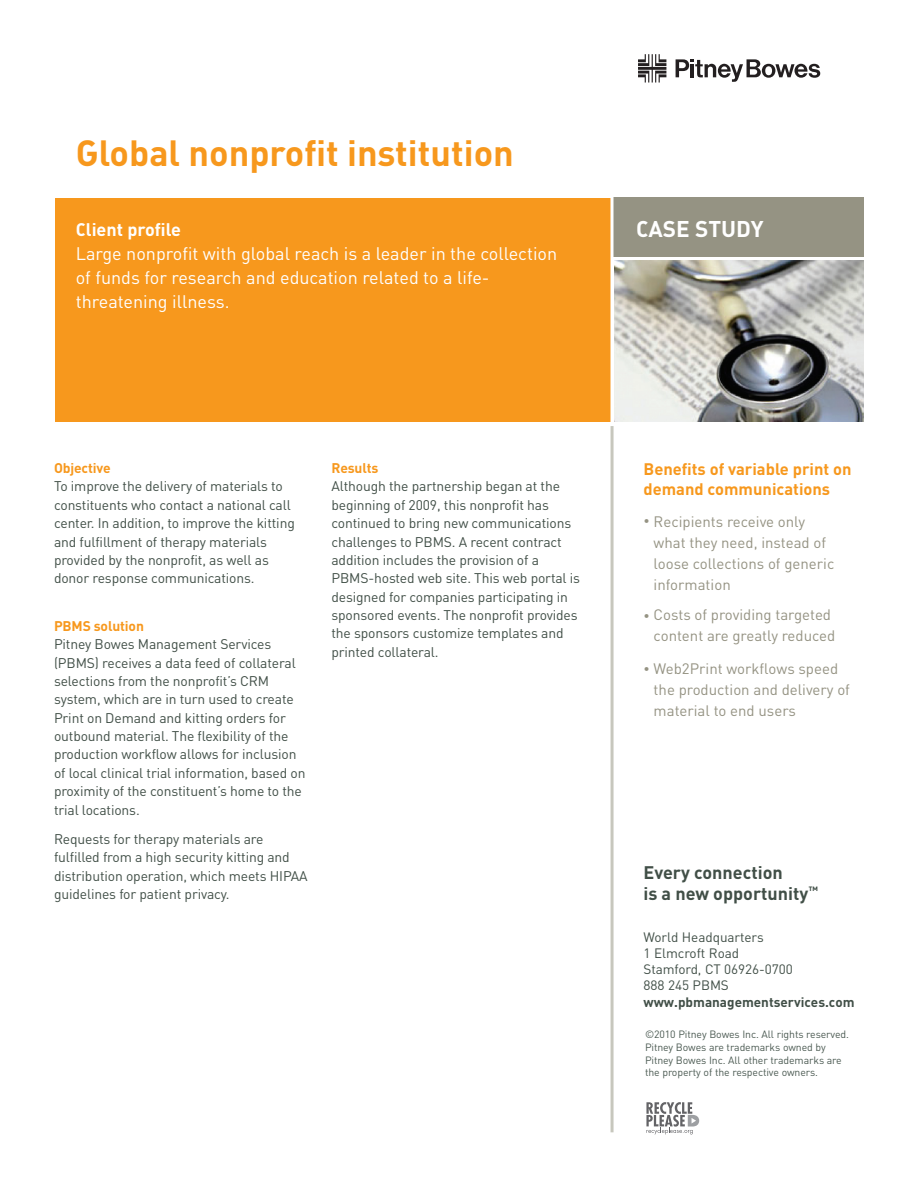
<style>
.page{position:relative;width:918px;height:1188px;background:#fff}
.page>*{position:absolute;margin:0;border:0;box-sizing:border-box;transform-origin:0 0}
.t1{font:700 36px "DIN";color:#f7981d}
.t2{font:700 22.5px "DIN";color:#fff}
.t3{font:18px/24px "DIN";color:#fff}
.t4{font:700 18px/21px "DIN";color:#414f47}
.t5{font:700 18px "DIN";color:#fff}
.t6{font:700 16.5px/19.5px "DIN";color:#f7981d}
.t7{font:15px/21px "DIN";color:#959383}
.t8{font:13.8px/18.3px "DIN";letter-spacing:-.01em;color:#414f47}
.PB_Info{font:13.5px "DIN";letter-spacing:-.005em;color:#414f47}
.t9{font:700 13.5px "DIN";color:#414f47}
.PB_Info-2{font:10.5px/12.6px "DIN";letter-spacing:-.01em;color:#4b5a52}
.s1{font-weight:700;color:#f7981d}
.s2{font-size:12px}
</style>
<div class="page">
<div style="left:56px;top:198px;width:556px;height:224px;background:#f7981d"></div>
<div style="left:613px;top:198px;width:251px;height:59px;background:#959383"></div>
<svg style="left:610px;top:197px;width:4px;height:262px"></svg>
<hr style="left:611px;top:426px;width:3px;height:706px;background:#c7c7bd">
<img style="left:614px;top:260px;width:250px;height:162px">
<svg style="left:676px;top:59px;width:144px;height:23px"></svg>
<svg style="left:638px;top:54px;width:28px;height:29px"></svg>
<svg style="left:646px;top:1102px;width:53px;height:32px"></svg>
<p class="t1" style="left:76px;top:130px;width:440px">Global nonprofit institution</p>
<p class="t5" style="left:76px;top:217px;width:107px">Client profile</p>
<p class="t3" style="left:76px;top:241px;width:483px">Large nonprofit with global reach is a leader in the collection of funds for research and education related to a life&shy;threatening illness.</p>
<p class="t2" style="left:636px;top:214px;width:129px">CASE STUDY</p>
<p class="t8" style="left:54px;top:459px;width:242px"><span class="s1">Objective<br></span>To improve the delivery of materials to constituents who contact a national call center. In addition, to improve the kitting and fulfillment of therapy materials provided by the nonprofit, as well as donor response communications.</p>
<p class="t8" style="left:54px;top:616px;width:253px"><span class="s1">PBMS solution<br></span>Pitney Bowes Management Services (PBMS) receives a data feed of collateral selections from the nonprofit’s CRM system, which are in turn used to create Print on Demand and kitting orders for outbound material. The flexibility of the production workflow allows for inclusion of local clinical trial information, based on proximity of the constituent’s home to the trial locations.</p>
<p class="t8" style="left:54px;top:829px;width:255px">Requests for therapy materials are fulfilled from a high security kitting and distribution operation, which meets HIPAA guidelines for patient privacy.</p>
<p class="t8" style="left:331px;top:459px;width:250px"><span class="s1">Results<br></span>Although the partnership began at the beginning of 2009, this nonprofit has continued to bring new communications challenges to PBMS. A recent contract addition includes the provision of a PBMS-hosted web site. This web portal is designed for companies participating in sponsored events. The nonprofit provides the sponsors customize templates and printed collateral.</p>
<p class="t6" style="left:644px;top:459px;width:210px">Benefits of variable print on demand communications</p>
<p class="t7" style="left:654px;top:510px;width:182px;text-indent:-10px"><span class="s2">•</span> Recipients receive only what they need, instead of loose collections of generic information</p>
<p class="t7" style="left:644px;top:604px;width:193px;text-align:right"><span class="s2">•</span> Costs of providing targeted content are greatly reduced</p>
<p class="t7" style="left:654px;top:658px;width:198px;text-indent:-10px"><span class="s2">•</span> Web2Print workflows speed the production and delivery of material to end users</p>
<p class="t4" style="left:644px;top:862px;width:176px">Every connection<br>is a new opportunity<sup>™</sup></p>
<p class="PB_Info" style="left:644px;top:928px;width:122px">World Headquarters</p>
<p class="PB_Info" style="left:644px;top:944px;width:97px">1 Elmcroft Road</p>
<p class="PB_Info" style="left:644px;top:960px;width:151px">Stamford, CT 06926-0700</p>
<p class="PB_Info" style="left:644px;top:977px;width:87px">888 245 PBMS</p>
<p class="t9" style="left:644px;top:993px;width:213px">www.pbmanagementservices.com</p>
<p class="PB_Info-2" style="left:645px;top:1028px;width:205px">©2010 Pitney Bowes Inc. All rights reserved.</p>
<p class="PB_Info-2" style="left:645px;top:1041px;width:198px">Pitney Bowes are trademarks owned by<br>Pitney Bowes Inc. All other trademarks are the property of the respective owners.</p>
</div>
